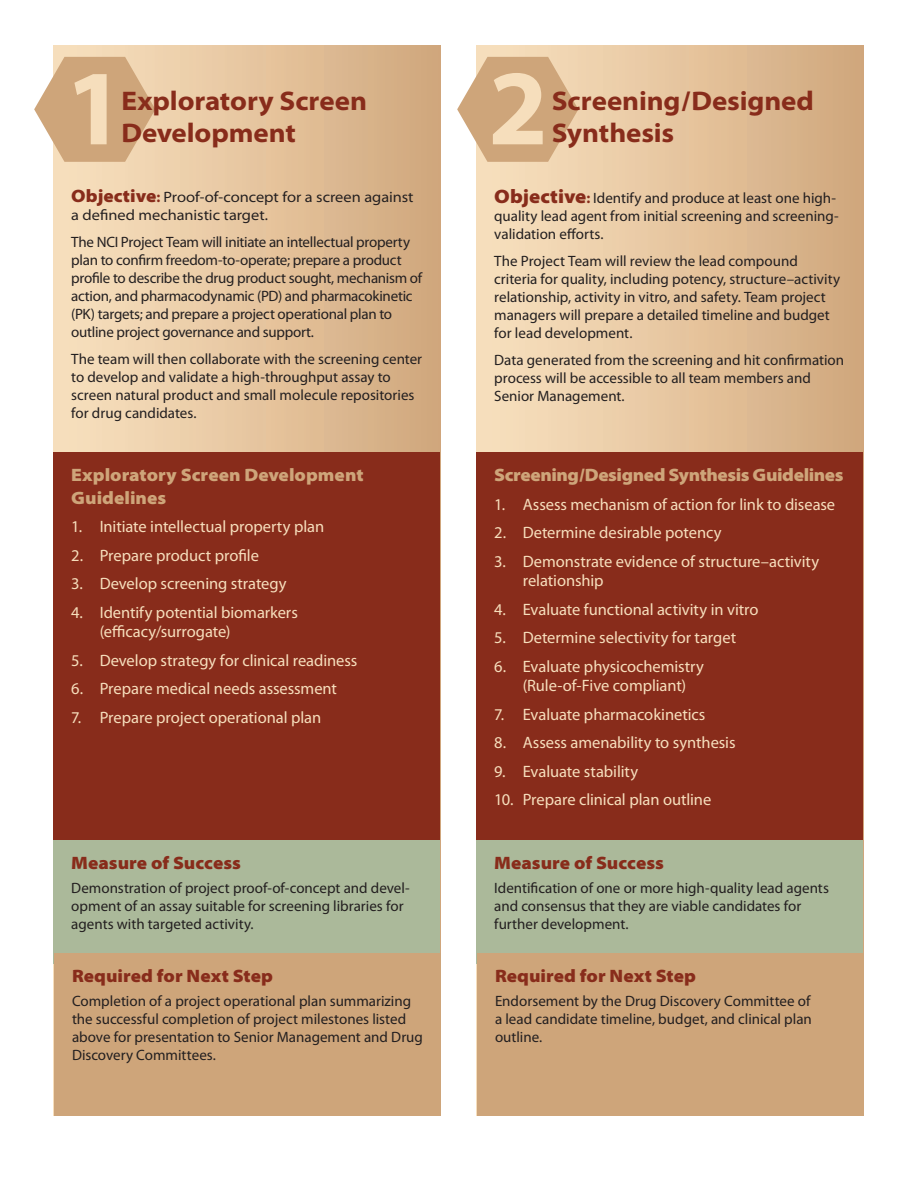
<style>
.page{position:relative;width:918px;height:1188px;background:#fff}
.page>*{position:absolute;margin:0;border:0;box-sizing:border-box;transform-origin:0 0}
.Indent_Text{font:700 108px "Myriad Pro";color:#f6debc}
.Stage_Head{font:700 semi-expanded 27px/32.4px "Myriad Pro";letter-spacing:-.005em;color:#882c1b}
.Guidelines_Head{font:900 semi-expanded 18px/22.5px "Myriad Pro";letter-spacing:-.015em;color:#cea57a}
.Indent_Text-2{font:900 semi-expanded 18px "Myriad Pro";color:#882c1b}
.Guidelines_Head-2{font:900 semi-expanded 18px "Myriad Pro";color:#882c1b}
.Guideline_Numbered_T{font:16.5px/19.5px "Myriad Pro";letter-spacing:-.005em;color:#f6debc}
.Indent_Text-3{font:15px/18px "Myriad Pro";color:#231f20}
.Indent_Text-4{font:15px/18px "Myriad Pro";letter-spacing:-.02em;color:#231f20}
.Guidelines_Head-3{font:semi-expanded 15px/18px "Myriad Pro";color:#231f20}
.s1{font-weight:900;font-size:18px;color:#882c1b}
.s2{font-weight:700;font-stretch:normal;color:#882c1b}
.s3{font-weight:900;font-stretch:semi-expanded;font-size:19.5px;color:#882c1b}
.s4{font-weight:700;color:#882c1b}
</style>
<div class="page">
<div style="left:53px;top:45px;width:387px;height:1071px;background:linear-gradient(to right,#fae3c1,#d1a87e)"></div>
<div style="left:476px;top:45px;width:387px;height:1071px;background:linear-gradient(to right,#fae3c1,#d1a87e)"></div>
<svg style="left:34px;top:57px;width:121px;height:105px;background:#d8b590"></svg>
<svg style="left:457px;top:57px;width:121px;height:105px;background:#d8b590"></svg>
<div style="left:53px;top:453px;width:387px;height:408px;background:#882c1b"></div>
<div style="left:53px;top:840px;width:387px;height:123px;background:#abb99a"></div>
<div style="left:476px;top:453px;width:387px;height:430px;background:#882c1b"></div>
<div style="left:476px;top:840px;width:387px;height:124px;background:#abb99a"></div>
<div style="left:54px;top:953px;width:387px;height:163px;background:#cea57a"></div>
<div style="left:477px;top:953px;width:387px;height:163px;background:#cea57a"></div>
<p class="Indent_Text" style="left:65px;top:47px;width:61px">1</p>
<p class="Indent_Text" style="left:488px;top:47px;width:61px">2</p>
<p class="Stage_Head" style="left:121px;top:84px;width:247px">Exploratory Screen<br>Development</p>
<p class="Stage_Head" style="left:552px;top:84px;width:264px">Screening/Designed<br>Synthesis</p>
<p class="Guidelines_Head-3" style="left:71px;top:188px;width:344px"><span class="s1">Objective</span><span class="s2">:</span> Proof-of-concept for a screen against a defined mechanistic target.</p>
<p class="Indent_Text-4" style="left:71px;top:233px;width:352px">The NCI Project Team will initiate an intellectual property plan to confirm freedom-to-operate; prepare a product profile to describe the drug product sought, mechanism of action, and pharmacodynamic (PD) and pharmacokinetic (PK) targets; and prepare a project operational plan to outline project governance and support.</p>
<p class="Indent_Text-3" style="left:71px;top:350px;width:352px">The team will then collaborate with the screening center to develop and validate a high-throughput assay to screen natural product and small molecule repositories for drug candidates.</p>
<p class="Guidelines_Head" style="left:71px;top:464px;width:294px">Exploratory Screen Development<br>Guidelines</p>
<p class="Guideline_Numbered_T" style="left:71px;top:517px;width:255px">1. Initiate intellectual property plan</p>
<p class="Guideline_Numbered_T" style="left:71px;top:546px;width:189px">2. Prepare product profile</p>
<p class="Guideline_Numbered_T" style="left:71px;top:574px;width:217px">3. Develop screening strategy</p>
<p class="Guideline_Numbered_T" style="left:100px;top:603px;width:200px;text-indent:-28px">4. Identify potential biomarkers (efficacy/surrogate)</p>
<p class="Guideline_Numbered_T" style="left:71px;top:651px;width:288px">5. Develop strategy for clinical readiness</p>
<p class="Guideline_Numbered_T" style="left:71px;top:679px;width:267px">6. Prepare medical needs assessment</p>
<p class="Guideline_Numbered_T" style="left:71px;top:708px;width:252px">7. Prepare project operational plan</p>
<p class="Guidelines_Head-2" style="left:71px;top:852px;width:171px">Measure of Success</p>
<p class="Indent_Text-3" style="left:71px;top:879px;width:340px">Demonstration of project proof-of-concept and devel&shy;opment of an assay suitable for screening libraries for agents with targeted activity.</p>
<p class="Indent_Text-2" style="left:72px;top:965px;width:202px">Required for Next Step</p>
<p class="Indent_Text-3" style="left:72px;top:992px;width:352px">Completion of a project operational plan summarizing the successful completion of project milestones listed above for presentation to Senior Management and Drug Discovery Committees.</p>
<p class="Indent_Text-3" style="left:494px;top:189px;width:346px"><span class="s3">Objective</span><span class="s4">:</span> Identify and produce at least one high&shy;quality lead agent from initial screening and screening&shy;validation efforts.</p>
<p class="Indent_Text-3" style="left:494px;top:252px;width:347px">The Project Team will review the lead compound criteria for quality, including potency, structure–activity relationship, activity in vitro, and safety. Team project managers will prepare a detailed timeline and budget for lead development.</p>
<p class="Indent_Text-3" style="left:494px;top:351px;width:351px">Data generated from the screening and hit confirmation process will be accessible to all team members and<br>Senior Management.</p>
<p class="Guidelines_Head" style="left:494px;top:464px;width:351px">Screening/Designed Synthesis Guidelines</p>
<p class="Guideline_Numbered_T" style="left:494px;top:495px;width:343px">1. Assess mechanism of action for link to disease</p>
<p class="Guideline_Numbered_T" style="left:494px;top:523px;width:229px">2. Determine desirable potency</p>
<p class="Guideline_Numbered_T" style="left:523px;top:552px;width:298px;text-indent:-28px">3. Demonstrate evidence of structure–activity relationship</p>
<p class="Guideline_Numbered_T" style="left:494px;top:600px;width:266px">4. Evaluate functional activity in vitro</p>
<p class="Guideline_Numbered_T" style="left:494px;top:628px;width:243px">5. Determine selectivity for target</p>
<p class="Guideline_Numbered_T" style="left:523px;top:657px;width:183px;text-indent:-28px">6. Evaluate physicochemistry (Rule-of-Five compliant)</p>
<p class="Guideline_Numbered_T" style="left:494px;top:705px;width:213px">7. Evaluate pharmacokinetics</p>
<p class="Guideline_Numbered_T" style="left:494px;top:733px;width:243px">8. Assess amenability to synthesis</p>
<p class="Guideline_Numbered_T" style="left:494px;top:762px;width:145px">9. Evaluate stability</p>
<p class="Guideline_Numbered_T" style="left:494px;top:790px;width:219px">10. Prepare clinical plan outline</p>
<p class="Indent_Text-2" style="left:494px;top:852px;width:171px">Measure of Success</p>
<p class="Indent_Text-3" style="left:494px;top:879px;width:336px">Identification of one or more high-quality lead agents and consensus that they are viable candidates for further development.</p>
<p class="Indent_Text-2" style="left:495px;top:965px;width:202px">Required for Next Step</p>
<p class="Indent_Text-3" style="left:495px;top:992px;width:318px;text-align:justify">Endorsement by the Drug Discovery Committee of a lead candidate timeline, budget, and clinical plan outline.</p>
</div>
